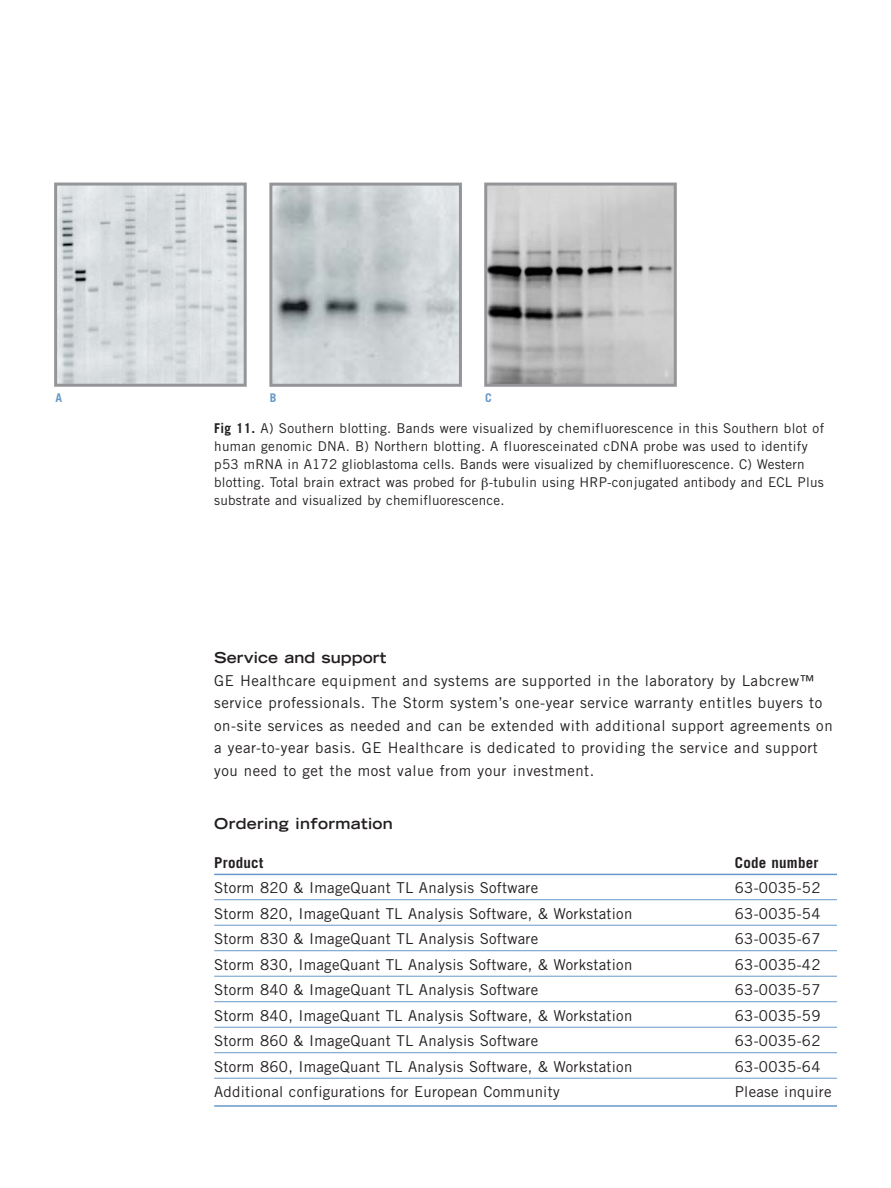
<style>
.page{position:relative;width:891px;height:1188px;background:#fff}
.page>*{position:absolute;margin:0;border:0;box-sizing:border-box;transform-origin:0 0}
.t1{font:15px/22.5px "Trade Gothic";letter-spacing:.02em;color:#231f20}
.t2{font:700 expanded 15px "Trade Gothic LT";letter-spacing:.02em;color:#231f20}
.t3{font:700 15px "Trade Gothic";letter-spacing:.015em;color:#231f20}
.t4{font:13.5px/18px "Trade Gothic";letter-spacing:.02em;color:#231f20}
.t5{font:700 12px "Trade Gothic";color:#6799c8}
.s1{font-weight:700}
</style>
<div class="page">
<img style="left:58px;top:187px;width:185px;height:196px">
<div style="left:54px;top:183px;width:193px;height:204px;border:3px solid #939598"></div>
<img style="left:273px;top:187px;width:185px;height:196px">
<div style="left:269px;top:183px;width:193px;height:204px;border:3px solid #939598"></div>
<img style="left:488px;top:187px;width:185px;height:196px">
<div style="left:484px;top:183px;width:193px;height:204px;border:3px solid #939598"></div>
<hr style="left:214px;top:874px;width:623px;height:1px;background:#6799c8">
<hr style="left:214px;top:899px;width:623px;height:1px;background:#6799c8">
<hr style="left:214px;top:925px;width:623px;height:1px;background:#6799c8">
<hr style="left:214px;top:950px;width:623px;height:1px;background:#6799c8">
<hr style="left:214px;top:976px;width:623px;height:1px;background:#6799c8">
<hr style="left:214px;top:1001px;width:623px;height:1px;background:#6799c8">
<hr style="left:214px;top:1027px;width:623px;height:1px;background:#6799c8">
<hr style="left:214px;top:1052px;width:623px;height:1px;background:#6799c8">
<hr style="left:214px;top:1078px;width:623px;height:1px;background:#6799c8">
<hr style="left:214px;top:1105px;width:623px;height:2px;background:#6799c8">
<p class="t5" style="left:55px;top:393px;width:8px">A</p>
<p class="t5" style="left:270px;top:393px;width:8px">B</p>
<p class="t5" style="left:485px;top:393px;width:8px">C</p>
<p class="t4" style="left:214px;top:420px;width:611px"><span class="s1">Fig 11.</span> A) Southern blotting. Bands were visualized by chemifluorescence in this Southern blot of human genomic DNA. B) Northern blotting. A fluoresceinated cDNA probe was used to identify p53 mRNA in A172 glioblastoma cells. Bands were visualized by chemifluorescence. C) Western blotting. Total brain extract was probed for -tubulin using HRP-conjugated antibody and ECL Plus substrate and visualized by chemifluorescence.</p>
<p class="t2" style="left:214px;top:652px;width:174px">Service and support</p>
<p class="t1" style="left:214px;top:671px;width:620px">GE Healthcare equipment and systems are supported in the laboratory by Labcrew™ service professionals. The Storm system’s one-year service warranty entitles buyers to on-site services as needed and can be extended with additional support agreements on a year-to-year basis. GE Healthcare is dedicated to providing the service and support you need to get the most value from your investment.</p>
<p class="t2" style="left:214px;top:818px;width:180px">Ordering information</p>
<p class="t3" style="left:214px;top:857px;width:50px">Product</p>
<p class="t3" style="left:735px;top:857px;width:85px">Code number</p>
<p class="t1" style="left:214px;top:878px;width:326px">Storm 820 &amp; ImageQuant TL Analysis Software</p>
<p class="t1" style="left:735px;top:878px;width:87px">63-0035-52</p>
<p class="t1" style="left:214px;top:903px;width:420px">Storm 820, ImageQuant TL Analysis Software, &amp; Workstation</p>
<p class="t1" style="left:735px;top:903px;width:87px">63-0035-54</p>
<p class="t1" style="left:214px;top:929px;width:326px">Storm 830 &amp; ImageQuant TL Analysis Software</p>
<p class="t1" style="left:735px;top:929px;width:87px">63-0035-67</p>
<p class="t1" style="left:214px;top:954px;width:420px">Storm 830, ImageQuant TL Analysis Software, &amp; Workstation</p>
<p class="t1" style="left:735px;top:954px;width:87px">63-0035-42</p>
<p class="t1" style="left:214px;top:980px;width:326px">Storm 840 &amp; ImageQuant TL Analysis Software</p>
<p class="t1" style="left:735px;top:980px;width:87px">63-0035-57</p>
<p class="t1" style="left:214px;top:1005px;width:420px">Storm 840, ImageQuant TL Analysis Software, &amp; Workstation</p>
<p class="t1" style="left:735px;top:1005px;width:87px">63-0035-59</p>
<p class="t1" style="left:214px;top:1031px;width:326px">Storm 860 &amp; ImageQuant TL Analysis Software</p>
<p class="t1" style="left:735px;top:1031px;width:87px">63-0035-62</p>
<p class="t1" style="left:214px;top:1056px;width:420px">Storm 860, ImageQuant TL Analysis Software, &amp; Workstation</p>
<p class="t1" style="left:735px;top:1056px;width:87px">63-0035-64</p>
<p class="t1" style="left:214px;top:1082px;width:347px">Additional configurations for European Community</p>
<p class="t1" style="left:735px;top:1082px;width:98px">Please inquire</p>
</div>
